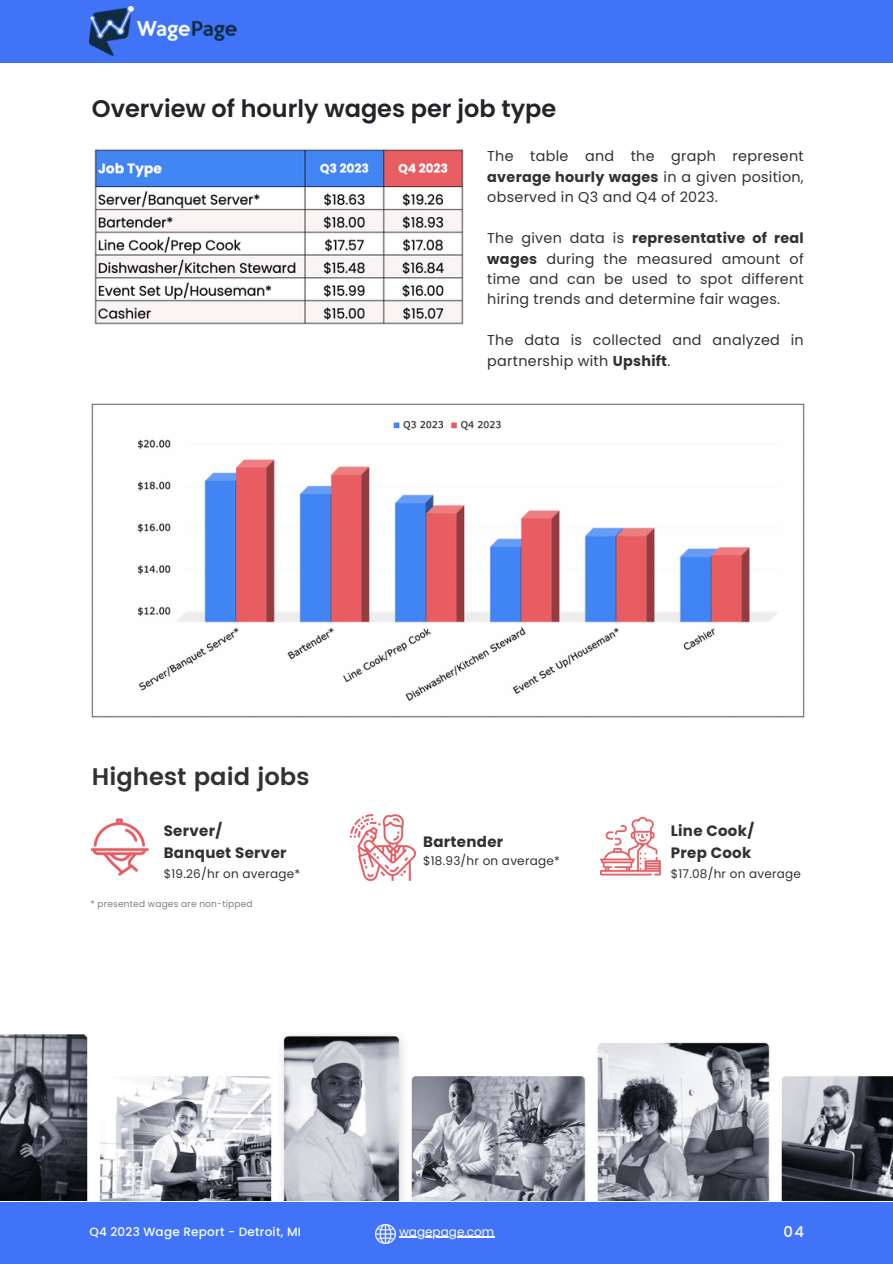
<style>
.page{position:relative;width:893px;height:1264px;background:#fff}
.page>*{position:absolute;margin:0;border:0;box-sizing:border-box;transform-origin:0 0}
.t1{font:600 24px "Poppins";color:#23242a}
.t2{font:600 24px "Poppins";color:#303133}
.t3{font:700 15px/21.3px "Poppins";letter-spacing:.02em;color:#303133}
.t4{font:500 14.85px "Poppins";color:#fff}
.t5{font:14.4px/20.4px "Poppins";letter-spacing:.02em;color:#303133;text-align:justify}
.t6{font:12px "Poppins";letter-spacing:.02em;color:#303133}
.t7{font:500 12px "Poppins";letter-spacing:.02em;color:#fff}
.t8{font:12px "Poppins";color:#fff}
.t9{font:9px "Poppins";letter-spacing:.02em;color:#7c7e82}
.s1{font-weight:700}
</style>
<div class="page">
<div style="left:0;top:1202px;width:892px;height:61px;background:#4173f9"></div>
<div style="left:0;top:0;width:892px;height:63px;background:#4173f9"></div>
<img style="left:89px;top:6px;width:148px;height:50px">
<img style="left:376px;top:1224px;width:19px;height:19px">
<img style="left:0;top:1034px;width:892px;height:166px">
<img style="left:600px;top:817px;width:60px;height:59px">
<img style="left:350px;top:814px;width:66px;height:66px">
<img style="left:92px;top:818px;width:56px;height:57px">
<img style="left:94px;top:148px;width:369px;height:177px">
<img style="left:92px;top:403px;width:712px;height:314px">
<hr style="left:399px;top:1236px;width:95px;height:1px;background:#fff">
<h2 class="t1" style="left:92px;top:92px;width:466px">Overview of hourly wages per job type</h2>
<h5 class="t5" style="left:487px;top:146px;width:318px">The table and the graph represent <span class="s1">average hourly wages</span> in a given position, observed in Q3 and Q4 of 2023.</h5>
<p class="t5" style="left:487px;top:228px;width:318px">The given data is <span class="s1">representative of real wages</span> during the measured amount of time and can be used to spot different hiring trends and determine fair wages.</p>
<h4 class="t5" style="left:487px;top:330px;width:318px">The data is collected and analyzed in partnership with <span class="s1">Upshift</span>.</h4>
<p class="t2" style="left:92px;top:763px;width:219px">Highest paid jobs</p>
<p class="t3" style="left:164px;top:820px;width:124px">Server/<br>Banquet Server</p>
<h5 class="t6" style="left:164px;top:865px;width:138px">$19.26/hr on average*</h5>
<p class="t9" style="left:90px;top:897px;width:163px">* presented wages are non-tipped</p>
<p class="t3" style="left:423px;top:831px;width:82px">Bartender</p>
<h2 class="t6" style="left:423px;top:852px;width:138px">$18.93/hr on average*</h2>
<h1 class="t3" style="left:670px;top:820px;width:85px">Line Cook/<br>Prep Cook</h1>
<p class="t6" style="left:670px;top:865px;width:132px">$17.08/hr on average</p>
<h5 class="t7" style="left:89px;top:1223px;width:213px">Q4 2023 Wage Report - Detroit, MI</h5>
<h2 class="t8" style="left:399px;top:1223px;width:97px">wagepage.com</h2>
<h5 class="t4" style="left:783px;top:1221px;width:22px">04</h5>
</div>
